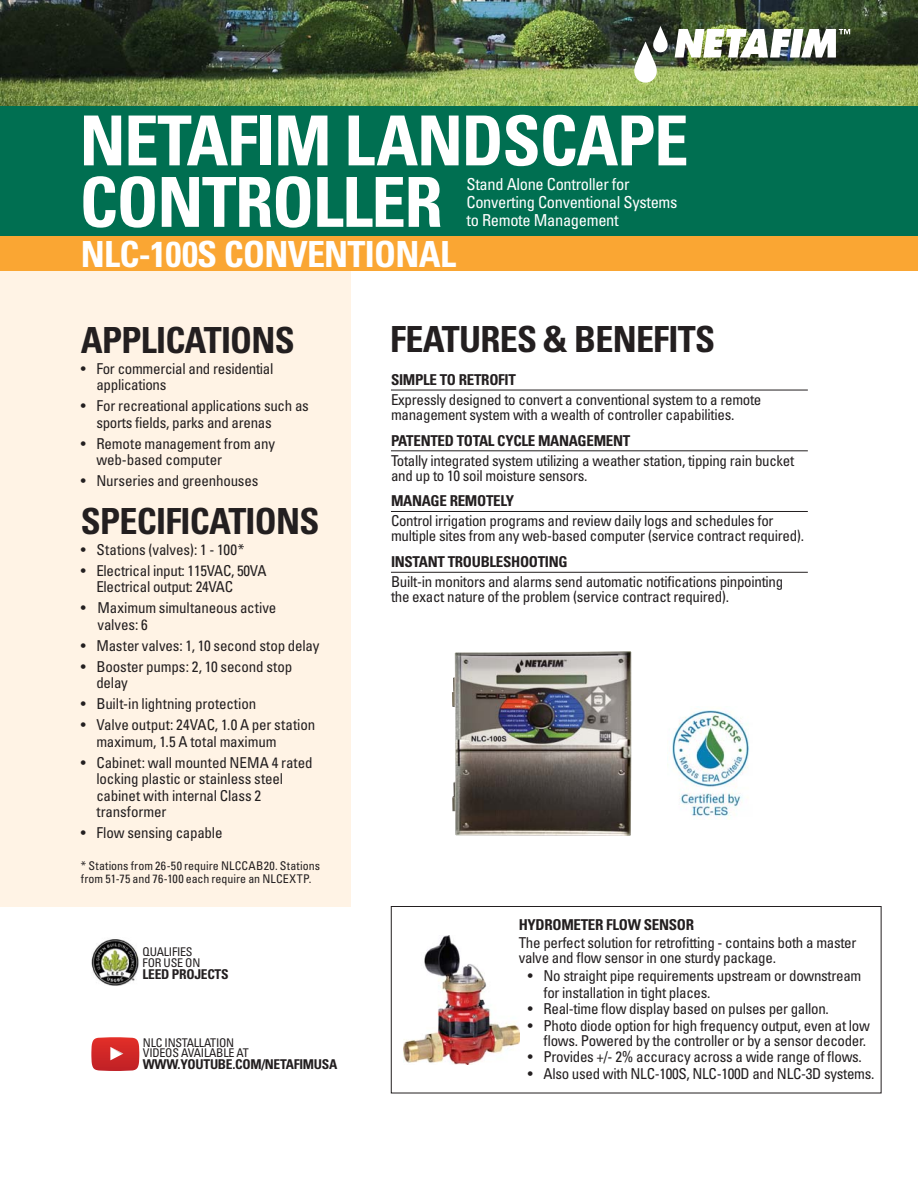
<style>
.page{position:relative;width:918px;height:1188px;background:#fff}
.page>*{position:absolute;margin:0;border:0;box-sizing:border-box;transform-origin:0 0}
.t1{font:700 condensed 69px/61.5px "Univers LT Std";letter-spacing:-.02em;color:#fff}
.t2{font:700 condensed 36px "Univers LT Std";letter-spacing:-.02em;color:#231f20}
.t3{font:700 condensed 36px "Univers LT Std";letter-spacing:-.02em;color:#fff}
.t4{font:condensed 16.5px/18px "Univers LT Std";letter-spacing:-.02em;color:#fff}
.t5{font:condensed 15px/16.5px "Univers LT Std";letter-spacing:-.02em;color:#231f20}
.t6{font:700 condensed 15px "Univers LT Std";letter-spacing:-.02em;color:#231f20}
.t7{font:700 condensed 13.5px "Univers LT Std";letter-spacing:-.02em;color:#221e1f}
.t8{font:700 condensed 13.5px "Univers LT Std";letter-spacing:-.02em;color:#231f20}
.t9{font:condensed 12px/13.5px "Univers LT Std";color:#231f20}
.t10{font:condensed 12px/10.5px "Univers LT Std";letter-spacing:-.02em;color:#221e1f}
.t11{font:condensed 12px/10.5px "Univers LT Std";letter-spacing:-.02em;color:#231f20}
</style>
<div class="page">
<img style="left:452px;top:651px;width:179px;height:185px">
<div style="left:0;top:266px;width:351px;height:641px;background:#fff3e5"></div>
<div style="left:0;top:234px;width:918px;height:37px;background:#faa633"></div>
<img style="left:0;top:0;width:918px;height:106px">
<div style="left:0;top:106px;width:918px;height:130px;background:#006f51"></div>
<hr style="left:391px;top:390px;width:417px;height:1px;background:#231f20">
<hr style="left:391px;top:450px;width:417px;height:1px;background:#231f20">
<hr style="left:391px;top:511px;width:417px;height:1px;background:#231f20">
<hr style="left:391px;top:572px;width:417px;height:1px;background:#231f20">
<svg style="left:91px;top:1037px;width:48px;height:34px;background:#d54040"></svg>
<img style="left:91px;top:939px;width:48px;height:47px">
<img style="left:672px;top:710px;width:77px;height:109px">
<img style="left:675px;top:29px;width:175px;height:29px">
<svg style="left:634px;top:26px;width:34px;height:57px"></svg>
<img style="left:404px;top:935px;width:115px;height:129px">
<div style="left:391px;top:906px;width:491px;height:187px;border:1px solid #231f20"></div>
<h1 class="t1" style="left:80px;top:111px;width:611px">NETAFIM LANDSCAPE<br>CONTROLLER</h1>
<p class="t4" style="left:467px;top:176px;width:212px">Stand Alone Controller for<br>Converting Conventional Systems to Remote Management</p>
<h2 class="t3" style="left:81px;top:233px;width:377px">NLC-100S CONVENTIONAL</h2>
<h2 class="t2" style="left:81px;top:319px;width:215px">APPLICATIONS</h2>
<p class="t5" style="left:96px;top:361px;width:179px;text-indent:-15px">• For commercial and residential applications</p>
<p class="t5" style="left:96px;top:398px;width:214px;text-indent:-15px">• For recreational applications such as sports fields, parks and arenas</p>
<p class="t5" style="left:96px;top:436px;width:180px;text-indent:-15px">• Remote management from any web-based computer</p>
<p class="t5" style="left:81px;top:473px;width:179px">• Nurseries and greenhouses</p>
<h2 class="t2" style="left:81px;top:500px;width:240px">SPECIFICATIONS</h2>
<p class="t5" style="left:81px;top:542px;width:165px">• Stations (valves): 1 - 100*</p>
<p class="t5" style="left:96px;top:563px;width:172px;text-indent:-15px">• Electrical input: 115VAC, 50VA<br>Electrical output: 24VAC</p>
<p class="t5" style="left:98px;top:601px;width:180px;text-indent:-17px">• Maximum simultaneous active valves: 6</p>
<p class="t5" style="left:81px;top:638px;width:240px">• Master valves: 1, 10 second stop delay</p>
<p class="t5" style="left:96px;top:659px;width:197px;text-indent:-15px">• Booster pumps: 2, 10 second stop delay</p>
<p class="t5" style="left:81px;top:697px;width:177px">• Built-in lightning protection</p>
<p class="t5" style="left:96px;top:718px;width:220px;text-indent:-15px">• Valve output: 24VAC, 1.0 A per station maximum, 1.5 A total maximum</p>
<p class="t5" style="left:96px;top:755px;width:218px;text-indent:-15px">• Cabinet: wall mounted NEMA 4 rated locking plastic or stainless steel cabinet with internal Class 2 transformer</p>
<p class="t5" style="left:81px;top:826px;width:143px">• Flow sensing capable</p>
<p class="t9" style="left:81px;top:860px;width:241px">* Stations from 26-50 require NLCCAB20. Stations from 51-75 and 76-100 each require an NLCEXTP.</p>
<p class="t11" style="left:143px;top:947px;width:59px">QUALIFIES<br>FOR USE ON</p>
<p class="t8" style="left:143px;top:966px;width:88px">LEED PROJECTS</p>
<p class="t10" style="left:143px;top:1038px;width:107px">NLC INSTALLATION<br>VIDEOS AVAILABLE AT</p>
<p class="t7" style="left:143px;top:1057px;width:196px">WWW.YOUTUBE.COM/NETAFIMUSA</p>
<h2 class="t2" style="left:390px;top:318px;width:326px">FEATURES &amp; BENEFITS</h2>
<p class="t6" style="left:391px;top:371px;width:126px">SIMPLE TO RETROFIT</p>
<p class="t5" style="left:391px;top:393px;width:372px;line-height:15px">Expressly designed to convert a conventional system to a remote management system with a wealth of controller capabilities.</p>
<p class="t6" style="left:391px;top:432px;width:241px">PATENTED TOTAL CYCLE MANAGEMENT</p>
<p class="t5" style="left:391px;top:454px;width:405px;line-height:15px">Totally integrated system utilizing a weather station, tipping rain bucket and up to 10 soil moisture sensors.</p>
<p class="t6" style="left:391px;top:492px;width:125px">MANAGE REMOTELY</p>
<p class="t5" style="left:391px;top:514px;width:415px;line-height:15px">Control irrigation programs and review daily logs and schedules for multiple sites from any web-based computer (service contract required).</p>
<p class="t6" style="left:391px;top:553px;width:178px">INSTANT TROUBLESHOOTING</p>
<p class="t5" style="left:391px;top:575px;width:394px;line-height:15px">Built-in monitors and alarms send automatic notifications pinpointing the exact nature of the problem (service contract required).</p>
<p class="t6" style="left:519px;top:917px;width:177px">HYDROMETER FLOW SENSOR</p>
<p class="t5" style="left:519px;top:936px;width:339px;line-height:15px">The perfect solution for retrofitting - contains both a master valve and flow sensor in one sturdy package.</p>
<p class="t5" style="left:543px;top:969px;width:319px;text-indent:-16px">• No straight pipe requirements upstream or downstream for installation in tight places.</p>
<p class="t5" style="left:528px;top:1002px;width:303px">• Real-time flow display based on pulses per gallon.</p>
<p class="t5" style="left:528px;top:1019px;width:344px;line-height:15px;text-align:right">• Photo diode option for high frequency output, even at low flows. Powered by the controller or by a sensor decoder.</p>
<p class="t5" style="left:528px;top:1050px;width:336px">• Provides +/- 2% accuracy across a wide range of flows.</p>
<p class="t5" style="left:528px;top:1066px;width:348px">• Also used with NLC-100S, NLC-100D and NLC-3D systems.</p>
</div>
